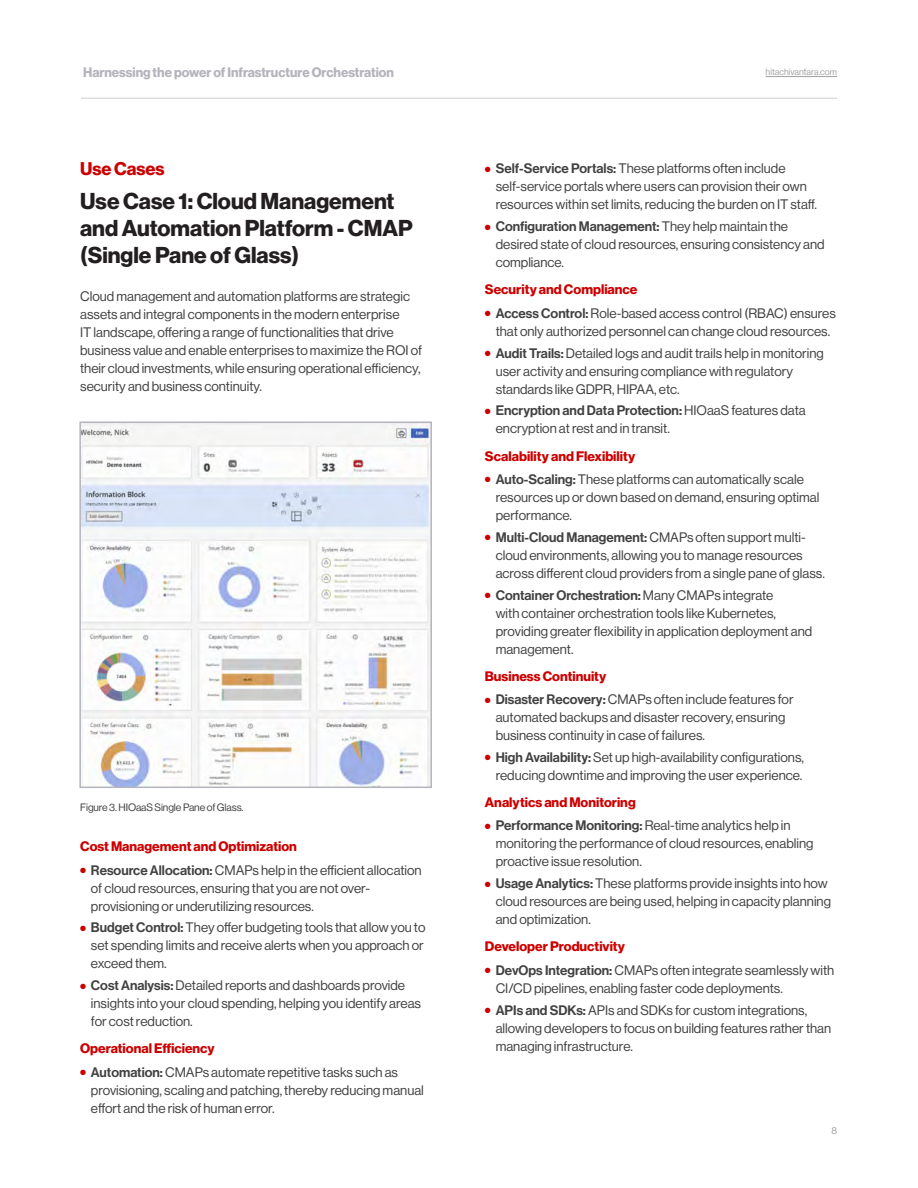
<style>
.page{position:relative;width:918px;height:1188px;background:#fff}
.page>*{position:absolute;margin:0;border:0;box-sizing:border-box;transform-origin:0 0}
.Main_Title_Black{font:22.5px/27px "N Haas Grotesk DS Pro 75 Bd";color:#231f20}
.Primary-Subhead-Red{font:18px "N Haas Grotesk DS Pro 75 Bd";letter-spacing:-.005em;color:#c00}
.Body{font:13.5px/18px "N Haas Grotesk DS Pro 55 Rg";color:#414141}
.Secondary-Subhead-Grey{font:13.5px "N Haas Grotesk DS Pro 75 Bd";color:#c00}
.t1{font:13.5px "N Haas Grotesk DS Pro 75 Bd";color:#b4b4bc}
.t2{font:10.5px "N Haas Grotesk DS Pro 55 Rg";letter-spacing:-.01em;color:#414141}
.t3{font:9.75px "N Haas Grotesk DS Pro 55 Rg";color:#a0a0a0}
.t4{font:9px "N Haas Grotesk DS Pro 55 Rg";color:#a0a0a0}
.s1{color:#c00}
.s2{font-family:"N Haas Grotesk DS Pro 65 Md"}
</style>
<div class="page">
<hr style="left:81px;top:98px;width:756px;height:1px;background:#d0d0d0">
<hr style="left:766px;top:76px;width:71px;height:1px;background:#a0a0a0">
<img style="left:82px;top:425px;width:347px;height:360px">
<div style="left:79px;top:422px;width:353px;height:366px;border:2px solid #b4b4bc"></div>
<p class="t1" style="left:83px;top:64px;width:312px">Harnessing the power of Infrastructure Orchestration</p>
<p class="Primary-Subhead-Red" style="left:80px;top:159px;width:86px">Use Cases</p>
<p class="Main_Title_Black" style="left:80px;top:188px;width:334px">Use Case 1: Cloud Management and Automation Platform - CMAP (Single Pane of Glass)</p>
<p class="Body" style="left:80px;top:288px;width:344px">Cloud management and automation platforms are strategic assets and integral components in the modern enterprise<br>IT landscape, offering a range of functionalities that drive business value and enable enterprises to maximize the ROI of their cloud investments, while ensuring operational efficiency, security and business continuity.</p>
<p class="t2" style="left:80px;top:802px;width:165px">Figure 3. HIOaaS Single Pane of Glass.</p>
<p class="Secondary-Subhead-Grey" style="left:80px;top:839px;width:218px">Cost Management and Optimization</p>
<p class="Body" style="left:91px;top:861px;width:332px;text-indent:-11px"><span class="s1">●</span> <span class="s2">Resource Allocation:</span> CMAPs help in the efficient allocation of cloud resources, ensuring that you are not over&shy;provisioning or underutilizing resources.</p>
<p class="Body" style="left:91px;top:919px;width:336px;text-align:justify;text-indent:-11px"><span class="s1">●</span> <span class="s2">Budget Control:</span> They offer budgeting tools that allow you to set spending limits and receive alerts when you approach or exceed them.</p>
<p class="Body" style="left:91px;top:976px;width:332px;text-indent:-11px"><span class="s1">●</span> <span class="s2">Cost Analysis:</span> Detailed reports and dashboards provide insights into your cloud spending, helping you identify areas for cost reduction.</p>
<p class="Secondary-Subhead-Grey" style="left:80px;top:1041px;width:136px">Operational Efficiency</p>
<p class="Body" style="left:91px;top:1063px;width:334px;text-indent:-11px"><span class="s1">●</span> <span class="s2">Automation:</span> CMAPs automate repetitive tasks such as provisioning, scaling and patching, thereby reducing manual effort and the risk of human error.</p>
<p class="t4" style="left:766px;top:67px;width:73px">hitachivantara.com</p>
<p class="Body" style="left:496px;top:160px;width:323px;text-indent:-11px"><span class="s1">●</span> <span class="s2">Self-Service Portals:</span> These platforms often include self-service portals where users can provision their own resources within set limits, reducing the burden on IT staff.</p>
<p class="Body" style="left:496px;top:218px;width:331px;text-indent:-11px"><span class="s1">●</span> <span class="s2">Configuration Management:</span> They help maintain the desired state of cloud resources, ensuring consistency and compliance.</p>
<p class="Secondary-Subhead-Grey" style="left:485px;top:282px;width:154px">Security and Compliance</p>
<p class="Body" style="left:485px;top:304px;width:352px;text-align:center"><span class="s1">●</span> <span class="s2">Access Control:</span> Role-based access control (RBAC) ensures that only authorized personnel can change cloud resources.</p>
<p class="Body" style="left:496px;top:344px;width:330px;text-indent:-11px"><span class="s1">●</span> <span class="s2">Audit Trails:</span> Detailed logs and audit trails help in monitoring user activity and ensuring compliance with regulatory standards like GDPR, HIPAA, etc.</p>
<p class="Body" style="left:496px;top:402px;width:311px;text-indent:-11px"><span class="s1">●</span> <span class="s2">Encryption and Data Protection:</span> HIOaaS features data encryption at rest and in transit.</p>
<p class="Secondary-Subhead-Grey" style="left:485px;top:448px;width:152px">Scalability and Flexibility</p>
<p class="Body" style="left:496px;top:470px;width:325px;text-indent:-11px"><span class="s1">●</span> <span class="s2">Auto-Scaling:</span> These platforms can automatically scale resources up or down based on demand, ensuring optimal performance.</p>
<p class="Body" style="left:496px;top:528px;width:331px;text-indent:-11px"><span class="s1">●</span> <span class="s2">Multi-Cloud Management:</span> CMAPs often support multi&shy;cloud environments, allowing you to manage resources across different cloud providers from a single pane of glass.</p>
<p class="Body" style="left:496px;top:586px;width:318px;text-indent:-11px"><span class="s1">●</span> <span class="s2">Container Orchestration:</span> Many CMAPs integrate<br>with container orchestration tools like Kubernetes, providing greater flexibility in application deployment and management.</p>
<p class="Secondary-Subhead-Grey" style="left:485px;top:668px;width:123px">Business Continuity</p>
<p class="Body" style="left:496px;top:690px;width:300px;text-indent:-11px"><span class="s1">●</span> <span class="s2">Disaster Recovery:</span> CMAPs often include features for automated backups and disaster recovery, ensuring business continuity in case of failures.</p>
<p class="Body" style="left:485px;top:748px;width:321px;text-align:right"><span class="s1">●</span> <span class="s2">High Availability:</span> Set up high-availability configurations, reducing downtime and improving the user experience.</p>
<p class="Secondary-Subhead-Grey" style="left:485px;top:794px;width:152px">Analytics and Monitoring</p>
<p class="Body" style="left:496px;top:817px;width:319px;text-indent:-11px"><span class="s1">●</span> <span class="s2">Performance Monitoring:</span> Real-time analytics help in monitoring the performance of cloud resources, enabling proactive issue resolution.</p>
<p class="Body" style="left:496px;top:875px;width:337px;text-indent:-11px"><span class="s1">●</span> <span class="s2">Usage Analytics:</span> These platforms provide insights into how cloud resources are being used, helping in capacity planning and optimization.</p>
<p class="Secondary-Subhead-Grey" style="left:485px;top:939px;width:142px">Developer Productivity</p>
<p class="Body" style="left:496px;top:961px;width:340px;text-indent:-11px"><span class="s1">●</span> <span class="s2">DevOps Integration:</span> CMAPs often integrate seamlessly with<br>CI/CD pipelines, enabling faster code deployments.</p>
<p class="Body" style="left:496px;top:1001px;width:337px;text-indent:-11px"><span class="s1">●</span> <span class="s2">APIs and SDKs:</span> APIs and SDKs for custom integrations, allowing developers to focus on building features rather than managing infrastructure.</p>
<p class="t3" style="left:831px;top:1125px;width:7px">8</p>
</div>
